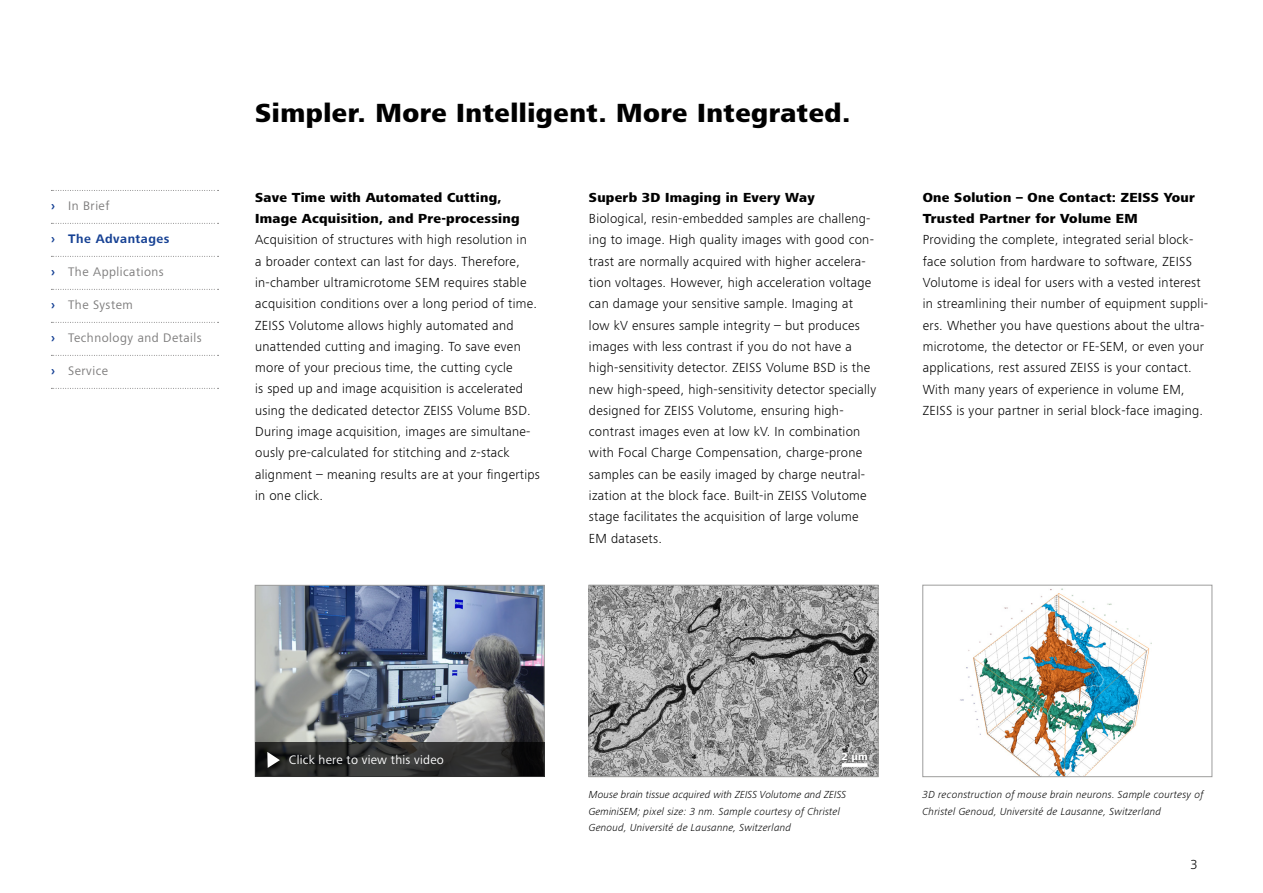
<style>
.page{position:relative;width:1263px;height:893px;background:#fff}
.page>*{position:absolute;margin:0;border:0;box-sizing:border-box;transform-origin:0 0}
.t1{font:800 27px "ZEISS Frutiger Next W1 G";letter-spacing:.02em;color:#000}
.t2{font:300 13.5px/21.3px "ZEISS Frutiger Next W1 G";letter-spacing:.02em;color:#000}
.t3{font:800 13.5px/21.3px "ZEISS Frutiger Next W1 G";letter-spacing:.02em;color:#000}
.t4{font:12.75px "ZEISS Frutiger Next W1 G";letter-spacing:.04em;color:#7c7b7b}
.t5{font:12.75px "Zeiss Frutiger Next Pro";letter-spacing:.02em;color:#fff}
.t6{font:700 12.75px "ZEISS Frutiger Next W1 G";letter-spacing:.04em;color:#164194}
.t7{font:italic 300 10.5px/16.5px "ZEISS Frutiger Next W1 G";letter-spacing:.02em;color:#000}
.t8{font:800 10.5px "ZEISS Frutiger Next W1 G";color:#fff}
.s1{font-weight:700;color:#164194}
</style>
<div class="page">
<img style="left:257px;top:587px;width:285px;height:156px">
<div style="left:255px;top:585px;width:289px;height:192px;border:1px solid #9d9d9c"></div>
<img style="left:591px;top:587px;width:285px;height:188px">
<div style="left:589px;top:585px;width:289px;height:192px;border:1px solid #9d9d9c"></div>
<img style="left:960px;top:588px;width:192px;height:187px">
<div style="left:922px;top:585px;width:290px;height:192px;border:1px solid #9d9d9c"></div>
<div style="left:840px;top:752px;width:29px;height:12px;background:#000;opacity:.75"></div>
<hr style="left:842px;top:763px;width:25px;height:4px;background:#fff">
<svg style="left:255px;top:743px;width:289px;height:34px;background:#2a2a2a"></svg>
<div style="left:266px;top:751px;width:21px;height:24px;background:#000;opacity:.75"></div>
<svg style="left:267px;top:752px;width:13px;height:16px"></svg>
<svg style="left:51px;top:190px;width:168px;height:1px"></svg>
<svg style="left:51px;top:223px;width:168px;height:1px"></svg>
<svg style="left:51px;top:256px;width:168px;height:1px"></svg>
<svg style="left:51px;top:289px;width:168px;height:1px"></svg>
<svg style="left:51px;top:322px;width:168px;height:1px"></svg>
<svg style="left:51px;top:355px;width:168px;height:1px"></svg>
<svg style="left:51px;top:388px;width:168px;height:1px"></svg>
<p class="t4" style="left:51px;top:197px;width:60px"><span class="s1">›</span> In Brief</p>
<p class="t6" style="left:51px;top:230px;width:120px">› The Advantages</p>
<p class="t4" style="left:51px;top:263px;width:114px"><span class="s1">›</span> The Applications</p>
<p class="t4" style="left:51px;top:296px;width:83px"><span class="s1">›</span> The System</p>
<p class="t4" style="left:51px;top:329px;width:152px"><span class="s1">›</span> Technology and Details</p>
<p class="t4" style="left:51px;top:362px;width:59px"><span class="s1">›</span> Service</p>
<h1 class="t1" style="left:255px;top:93px;width:597px">Simpler. More Intelligent. More Integrated.</h1>
<p class="t3" style="left:255px;top:186px;width:266px">Save Time with Automated Cutting,<br>Image Acquisition, and Pre-processing</p>
<p class="t2" style="left:255px;top:228px;width:286px">Acquisition of structures with high resolution in<br>a broader context can last for days. Therefore, in-chamber ultramicrotome SEM requires stable acquisition conditions over a long period of time.<br>ZEISS Volutome allows highly automated and unattended cutting and imaging. To save even more of your precious time, the cutting cycle<br>is sped up and image acquisition is accelerated using the dedicated detector ZEISS Volume BSD.<br>During image acquisition, images are simultane&shy;ously pre-calculated for stitching and z-stack alignment – meaning results are at your fingertips in one click.</p>
<p class="t3" style="left:589px;top:186px;width:227px">Superb 3D Imaging in Every Way</p>
<p class="t2" style="left:589px;top:207px;width:289px">Biological, resin-embedded samples are challeng&shy;ing to image. High quality images with good con&shy;trast are normally acquired with higher accelera&shy;tion voltages. However, high acceleration voltage can damage your sensitive sample. Imaging at low kV ensures sample integrity – but produces images with less contrast if you do not have a high-sensitivity detector. ZEISS Volume BSD is the new high-speed, high-sensitivity detector specially designed for ZEISS Volutome, ensuring high&shy;contrast images even at low kV. In combination with Focal Charge Compensation, charge-prone samples can be easily imaged by charge neutral&shy;ization at the block face. Built-in ZEISS Volutome stage facilitates the acquisition of large volume EM datasets.</p>
<p class="t3" style="left:923px;top:186px;width:274px">One Solution – One Contact: ZEISS Your<br>Trusted Partner for Volume EM</p>
<p class="t2" style="left:923px;top:228px;width:287px">Providing the complete, integrated serial block&shy;face solution from hardware to software, ZEISS Volutome is ideal for users with a vested interest in streamlining their number of equipment suppli&shy;ers. Whether you have questions about the ultra&shy;microtome, the detector or FE-SEM, or even your applications, rest assured ZEISS is your contact.<br>With many years of experience in volume EM, ZEISS is your partner in serial block-face imaging.</p>
<p class="t5" style="left:289px;top:753px;width:156px">Click here to view this video</p>
<p class="t8" style="left:841px;top:749px;width:28px">2 µm</p>
<p class="t7" style="left:589px;top:786px;width:259px">Mouse brain tissue acquired with ZEISS Volutome and ZEISS<br>GeminiSEM; pixel size: 3 nm. Sample courtesy of Christel<br>Genoud, Université de Lausanne, Switzerland</p>
<p class="t7" style="left:922px;top:786px;width:282px">3D reconstruction of mouse brain neurons. Sample courtesy of<br>Christel Genoud, Université de Lausanne, Switzerland</p>
<p class="t2" style="left:1190px;top:853px;width:9px">3</p>
</div>
